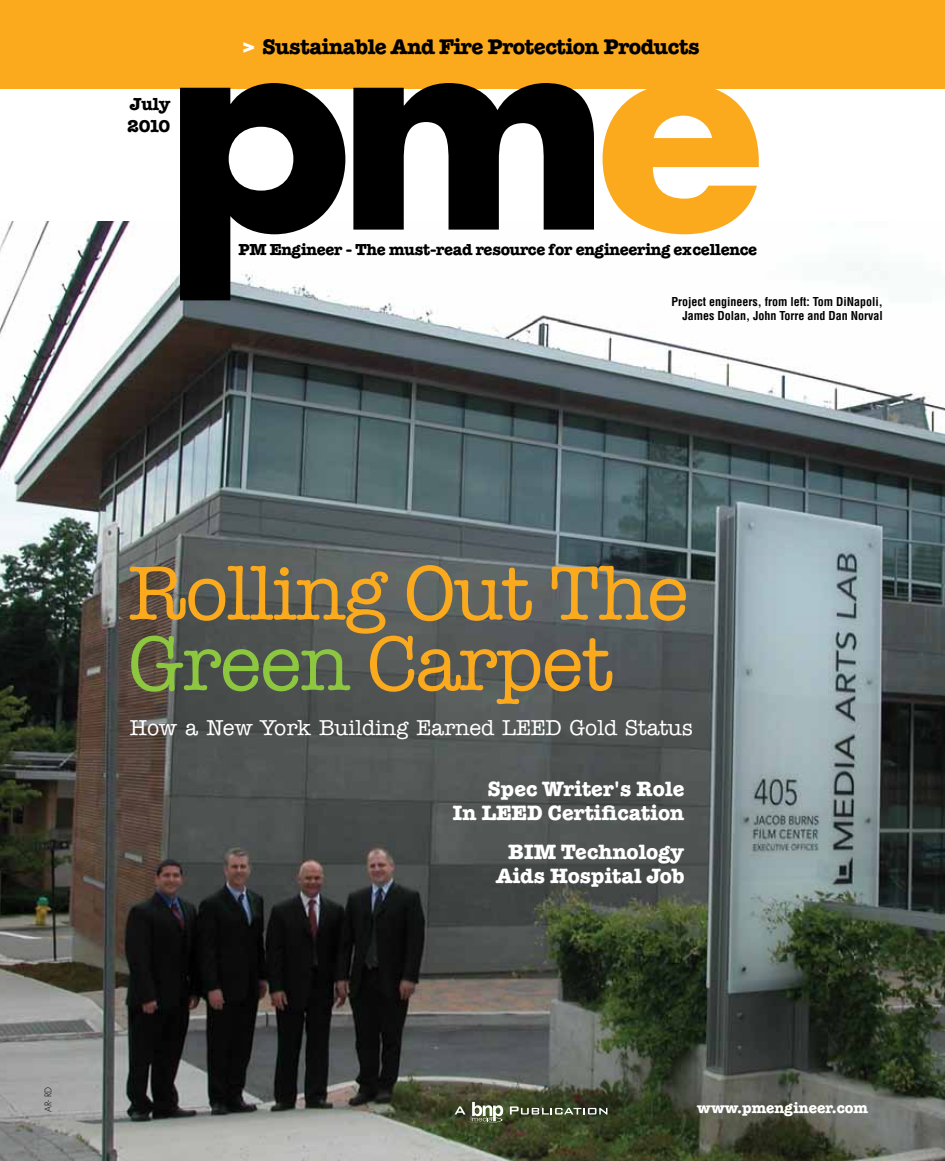
<style>
.page{position:relative;width:945px;height:1161px;background:#fff}
.page>*{position:absolute;margin:0;border:0;box-sizing:border-box;transform-origin:0 0}
.t1{font:79.05px/70.5px "American Typewriter";letter-spacing:-.02em;color:#fbaa1e}
.t2{font:500 21.75px "American Typewriter";letter-spacing:-.005em;color:#fff}
.t3{font:21.45px "American Typewriter Bold A";letter-spacing:-.02em;color:#000}
.t4{font:21px/24px "American Typewriter Bold A";color:#fff;text-align:right}
.t5{font:700 18px/21.6px "American Typewriter";letter-spacing:-.01em;color:#000}
.t6{font:16.2px "American Typewriter Bold A";letter-spacing:-.02em;color:#000}
.t7{font:15px "American Typewriter Bold A";color:#fff}
.t8{font:700 condensed 12px/14.4px "Helvetica";color:#000;text-align:right}
.t9{font:300 9px "Futura";color:#000}
.s1{font-family:"Futura";font-weight:700;color:#fff}
.s2{font-style:inherit}
.s3{color:#8dc63f}
</style>
<div class="page">
<img style="left:0;top:221px;width:945px;height:940px">
<div style="left:0;top:0;width:945px;height:88px;background:#fbaa1e"></div>
<svg style="left:180px;top:83px;width:165px;height:217px"></svg>
<svg style="left:353px;top:83px;width:241px;height:147px"></svg>
<svg style="left:603px;top:88px;width:156px;height:146px"></svg>
<svg style="left:510px;top:1106px;width:97px;height:9px"></svg>
<svg style="left:455px;top:1102px;width:48px;height:21px"></svg>
<h3 class="t5" style="left:127px;top:93px;width:44px">July<br>2010</h3>
<h3 class="t3" style="left:241px;top:34px;width:460px"><span class="s1">&gt;</span> Sustainable And Fire Protection Products</h3>
<h3 class="t6" style="left:239px;top:240px;width:520px"><span class="s2">PM E</span>ngineer - The must-read resource for engineering excellence</h3>
<p class="t8" style="left:672px;top:294px;width:213px">Project engineers, from left: Tom DiNapoli,<br>James Dolan, John Torre and Dan Norval</p>
<h1 class="t1" style="left:128px;top:558px;width:562px">Rolling Out The<br><span class="s3">Green</span> Carpet</h1>
<h2 class="t2" style="left:130px;top:716px;width:565px">How a New York Building Earned LEED Gold Status</h2>
<h3 class="t4" style="left:453px;top:777px;width:233px">Spec Writer's Role<br>In LEED Certification</h3>
<h3 class="t4" style="left:496px;top:840px;width:190px;text-align:center">BIM Technology<br>Aids Hospital Job</h3>
<p class="t9" style="left:43px;top:1112px;width:26px;rotate:-90deg">AR- RD</p>
<p class="t7" style="left:697px;top:1099px;width:172px">www.pmengineer.com</p>
</div>
